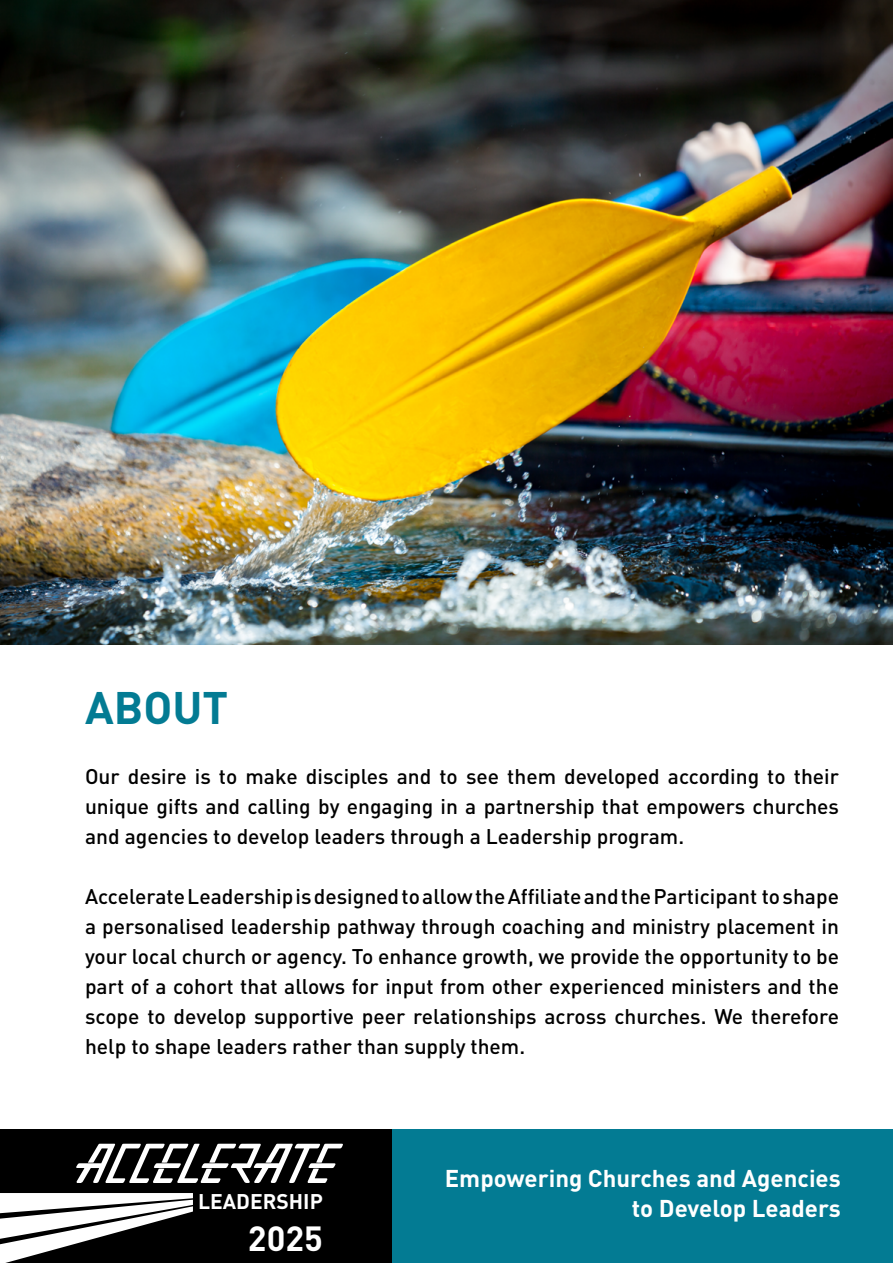
<style>
.page{position:relative;width:893px;height:1263px;background:#fff}
.page>*{position:absolute;margin:0;border:0;box-sizing:border-box;transform-origin:0 0}
.Intro_Heading{font:700 45px "DIN Pro";color:#037b93}
.t1{font:700 34.5px "DIN Pro";color:#fff}
.t2{font:700 24px "DIN Pro";color:#fff}
.Intro_Paragraph{font:500 21px/30px "DIN Pro";color:#000;text-align:justify}
.t3{font:700 21px "DIN Pro";color:#fff}
</style>
<div class="page">
<img style="left:0;top:0;width:893px;height:644px">
<div style="left:1px;top:1129px;width:392px;height:133px;background:#000"></div>
<div style="left:393px;top:1129px;width:500px;height:134px;background:#037b93"></div>
<svg style="left:76px;top:1144px;width:267px;height:39px"></svg>
<svg style="left:0;top:1193px;width:193px;height:70px"></svg>
<p class="Intro_Heading" style="left:85px;top:677px;width:145px">ABOUT</p>
<p class="Intro_Paragraph" style="left:85px;top:760px;width:755px">Our desire is to make disciples and to see them developed according to their unique gifts and calling by engaging in a partnership that empowers churches and agencies to develop leaders through a Leadership program.</p>
<p class="Intro_Paragraph" style="left:85px;top:880px;width:755px">Accelerate Leadership is designed to allow the Affiliate and the Participant to shape a personalised leadership pathway through coaching and ministry placement in your local church or agency. To enhance growth, we provide the opportunity to be part of a cohort that allows for input from other experienced ministers and the scope to develop supportive peer relationships across churches. We therefore help to shape leaders rather than supply them.</p>
<p class="t3" style="left:198px;top:1187px;width:126px">LEADERSHIP</p>
<p class="t1" style="left:248px;top:1215px;width:76px">2025</p>
<p class="t2" style="left:445px;top:1162px;width:397px">Empowering Churches and Agencies</p>
<p class="t2" style="left:632px;top:1192px;width:210px">to Develop Leaders</p>
</div>
